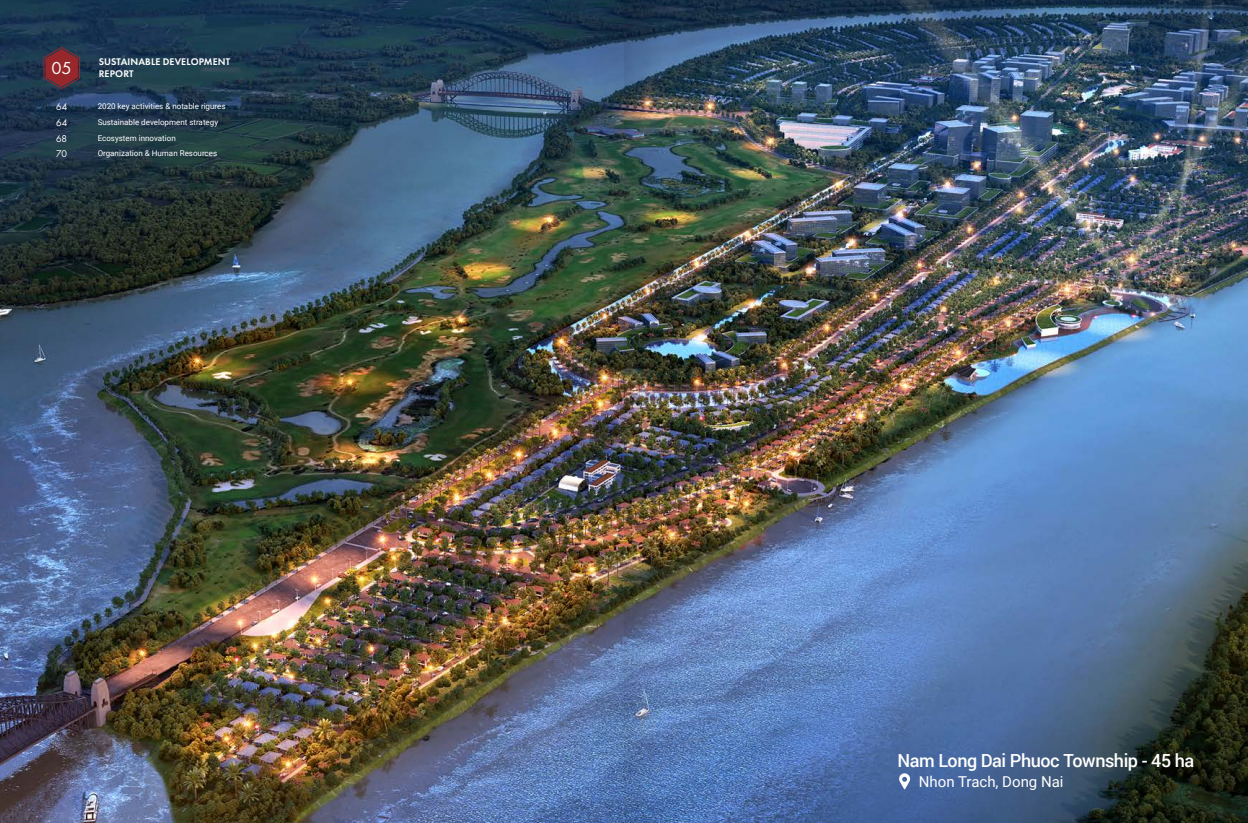
<style>
.page{position:relative;width:1248px;height:823px;background:#fff}
.page>*{position:absolute;margin:0;border:0;box-sizing:border-box;transform-origin:0 0}
.t1{font:500 18px "Roboto";letter-spacing:-.025em;color:#fff}
.t2{font:18px "SVN Futura";color:#fff}
.t3{font:15px "Roboto";color:#fff}
.t4{font:600 10px/12px "SVN Futura";letter-spacing:.015em;color:#fff}
.t5{font:9px/15.7px "SVN Futura";color:#fff;text-align:justify}
.t6{font:8px/15.7px "Roboto";color:#fff}
</style>
<div class="page">
<img style="left:0;top:0;width:1247px;height:822px">
<svg style="left:43px;top:47px;width:37px;height:42px;background:#6f2d37"></svg>
<svg style="left:897px;top:772px;width:14px;height:17px"></svg>
<img style="left:624px;top:0;width:72px;height:822px">
<img style="left:551px;top:0;width:73px;height:822px">
<h1 class="t2" style="left:52px;top:55px;width:22px">05</h1>
<p class="t5" style="left:56px;top:98px;width:13px">64<br>64<br>68<br>70</p>
<p class="t4" style="left:99px;top:55px;width:133px">SUSTAINABLE DEVELOPMENT<br>REPORT</p>
<p class="t6" style="left:98px;top:98px;width:129px">2020 key activities &amp; notable rigures<br>Sustainable development strategy<br>Ecosystem innovation<br>Organization &amp; Human Resources</p>
<h1 class="t1" style="left:897px;top:747px;width:298px">Nam Long Dai Phuoc Township - 45 ha</h1>
<h2 class="t3" style="left:918px;top:771px;width:146px">Nhon Trach, Dong Nai</h2>
</div>
